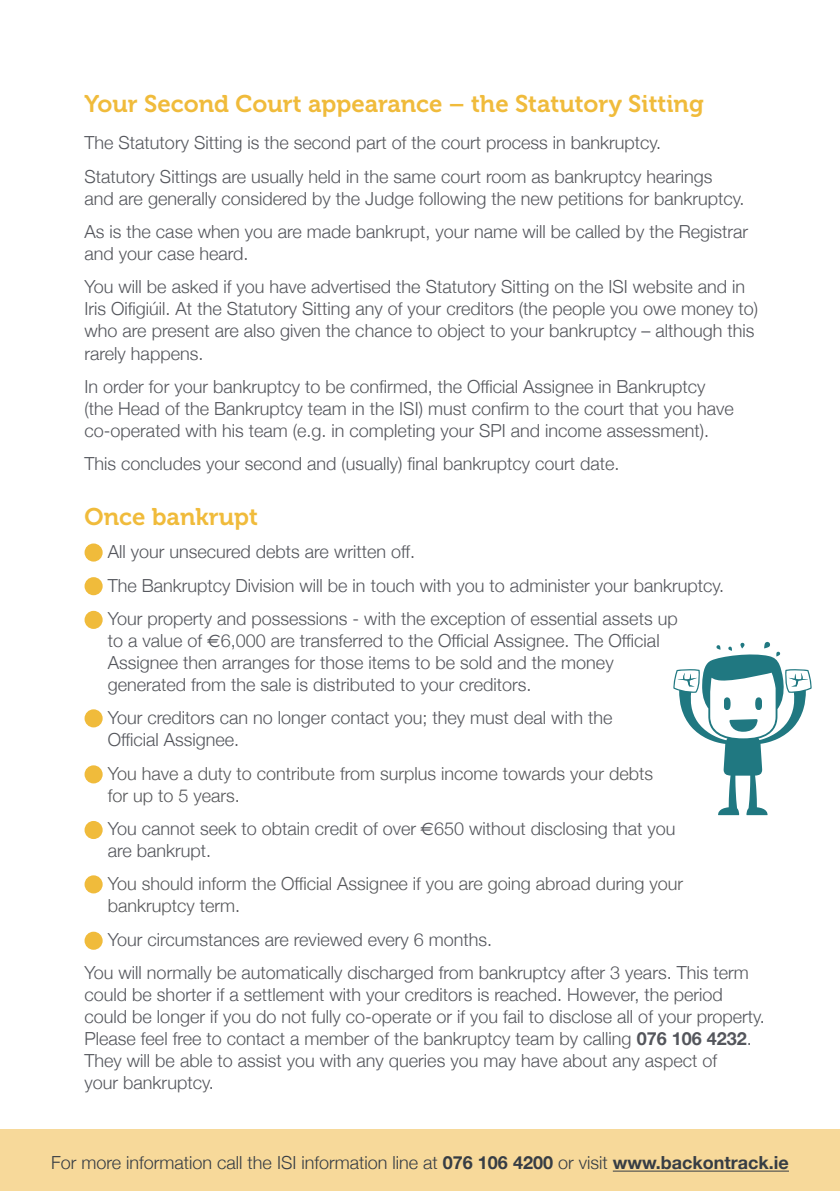
<style>
.page{position:relative;width:840px;height:1191px;background:#fff}
.page>*{position:absolute;margin:0;border:0;box-sizing:border-box;transform-origin:0 0}
.t1{font:24px "Museo 700";color:#f0bb3b}
.t2{font:300 18px/22px "Helvetica Neue";color:#54565c}
.t3{font:300 18px/22px "Helvetica Neue";color:#57585a}
.t4{font:300 18px "Helvetica Neue";color:#373d44}
.s1{font-family:"Euro Sans";font-weight:400}
.s2{font-weight:700}
</style>
<div class="page">
<div style="left:0;top:1129px;width:839px;height:62px;background:#f7d99a"></div>
<hr style="left:612px;top:1170px;width:176px;height:1px;background:#373d44">
<div style="left:84px;top:543px;width:19px;height:18px;background:#f0bb3b;border-radius:50%"></div>
<div style="left:84px;top:577px;width:19px;height:18px;background:#f0bb3b;border-radius:50%"></div>
<div style="left:84px;top:611px;width:19px;height:18px;background:#f0bb3b;border-radius:50%"></div>
<div style="left:84px;top:709px;width:19px;height:18px;background:#f0bb3b;border-radius:50%"></div>
<div style="left:84px;top:765px;width:19px;height:18px;background:#f0bb3b;border-radius:50%"></div>
<div style="left:84px;top:821px;width:19px;height:18px;background:#f0bb3b;border-radius:50%"></div>
<div style="left:84px;top:875px;width:19px;height:18px;background:#f0bb3b;border-radius:50%"></div>
<div style="left:84px;top:931px;width:19px;height:18px;background:#f0bb3b;border-radius:50%"></div>
<svg style="left:673px;top:642px;width:138px;height:173px"></svg>
<h1 class="t1" style="left:84px;top:90px;width:620px">Your Second Court appearance – the Statutory Sitting</h1>
<p class="t2" style="left:84px;top:125px;width:629px;line-height:33.4px">The Statutory Sitting is the second part of the court process in bankruptcy.<br>Statutory Sittings are usually held in the same court room as bankruptcy hearings</p>
<p class="t2" style="left:84px;top:181px;width:664px;line-height:33.4px">and are generally considered by the Judge following the new petitions for bankruptcy.<br>As is the case when you are made bankrupt, your name will be called by the Registrar</p>
<p class="t2" style="left:84px;top:236px;width:661px;line-height:33.4px">and your case heard.<br>You will be asked if you have advertised the Statutory Sitting on the ISI website and in</p>
<p class="t2" style="left:84px;top:297px;width:674px">Iris Oifigiúil. At the Statutory Sitting any of your creditors (the people you owe money to) who are present are also given the chance to object to your bankruptcy – although this rarely happens.</p>
<p class="t2" style="left:84px;top:374px;width:650px">In order for your bankruptcy to be confirmed, the Official Assignee in Bankruptcy (the Head of the Bankruptcy team in the ISI) must confirm to the court that you have co-operated with his team (e.g. in completing your SPI and income assessment).</p>
<p class="t2" style="left:84px;top:452px;width:536px">This concludes your second and (usually) final bankruptcy court date.</p>
<h1 class="t1" style="left:84px;top:503px;width:175px">Once bankrupt</h1>
<p class="t2" style="left:108px;top:534px;width:617px;line-height:33.4px">All your unsecured debts are written off.<br>The Bankruptcy Division will be in touch with you to administer your bankruptcy.<br>Your property and possessions - with the exception of essential assets up</p>
<p class="t2" style="left:108px;top:628px;width:553px">to a value of <span class="s1">€</span>6,000 are transferred to the Official Assignee. The Official<br>Assignee then arranges for those items to be sold and the money generated from the sale is distributed to your creditors.</p>
<p class="t2" style="left:108px;top:706px;width:506px">Your creditors can no longer contact you; they must deal with the<br>Official Assignee.</p>
<p class="t3" style="left:108px;top:761px;width:546px">You have a duty to contribute from surplus income towards your debts for up to 5 years.</p>
<p class="t2" style="left:108px;top:816px;width:569px">You cannot seek to obtain credit of over <span class="s1">€</span>650 without disclosing that you are bankrupt.</p>
<p class="t3" style="left:108px;top:872px;width:576px">You should inform the Official Assignee if you are going abroad during your bankruptcy term.</p>
<p class="t2" style="left:84px;top:921px;width:665px;line-height:33.4px;text-indent:23px">Your circumstances are reviewed every 6 months.<br>You will normally be automatically discharged from bankruptcy after 3 years. This term</p>
<p class="t2" style="left:84px;top:982px;width:681px">could be shorter if a settlement with your creditors is reached. However, the period could be longer if you do not fully co-operate or if you fail to disclose all of your property.<br>Please feel free to contact a member of the bankruptcy team by calling <span class="s2">076 106 4232</span>.<br>They will be able to assist you with any queries you may have about any aspect of<br>your bankruptcy.</p>
<p class="t4" style="left:51px;top:1148px;width:739px">For more information call the ISI information line at <span class="s2">076 106 4200</span> or visit <span class="s2">www.backontrack.ie</span></p>
</div>
